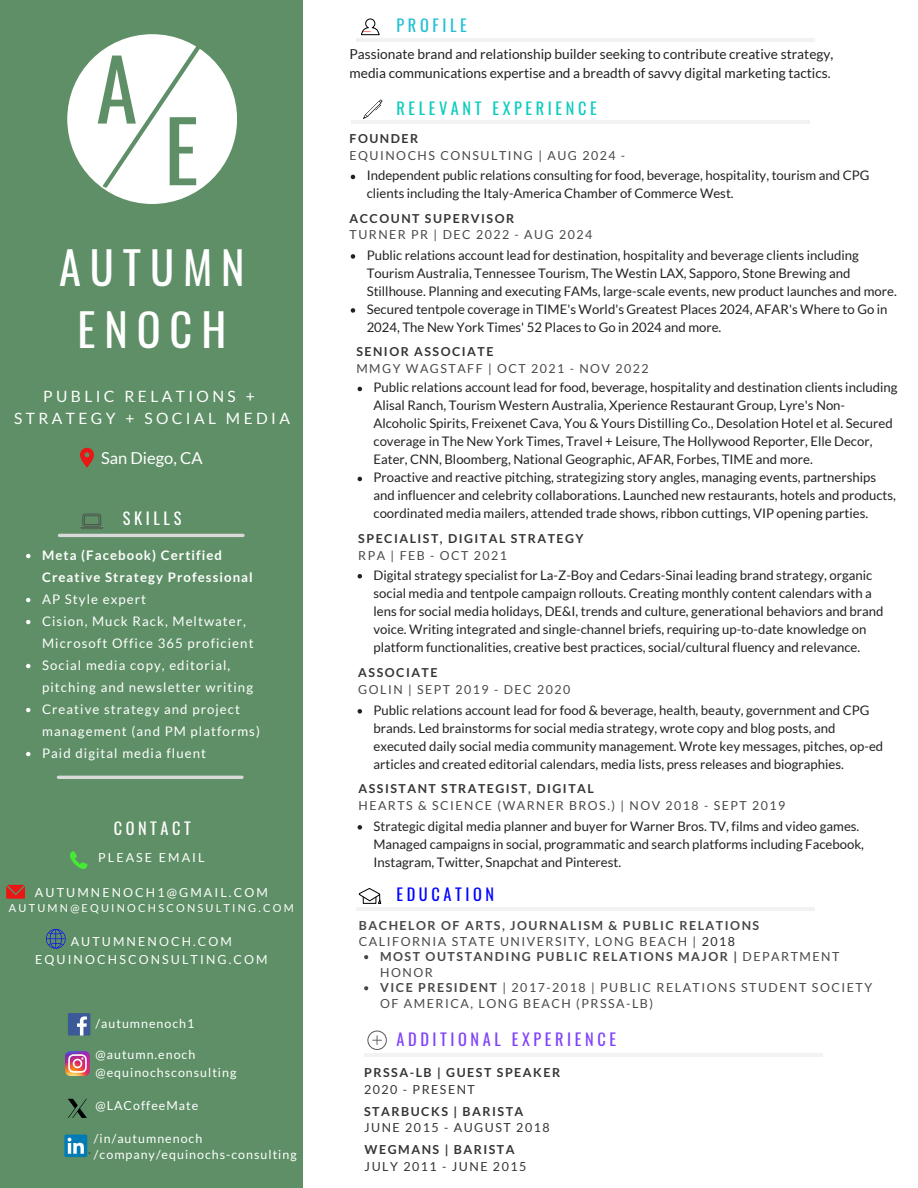
<style>
.page{position:relative;width:918px;height:1188px;background:#fff}
.page>*{position:absolute;margin:0;border:0;box-sizing:border-box;transform-origin:0 0}
.t1{font:84px "Oswald";color:#5e8f66}
.t2{font:44.4px/61.8px "Oswald";letter-spacing:.2em;color:#fff;text-align:center}
.t3{font:16.5px "Lato";color:#fff}
.t4{font:16.35px "Oswald";letter-spacing:.22em;color:#7f42fc}
.t5{font:16.35px "Oswald";letter-spacing:.22em;color:#0dccbe}
.t6{font:16.35px "Oswald";letter-spacing:.22em;color:#fff}
.t7{font:16.35px "Oswald";letter-spacing:.22em;color:#0003ff}
.t8{font:16.35px "Oswald";letter-spacing:.22em;color:#22c0d4}
.t9{font:15.6px/21.3px "Lato";letter-spacing:.22em;color:#fff;text-align:center}
.t10{font:13.65px/18.8px "Lato";color:#222}
.t11{font:13.2px/18px "Lato";color:#222}
.t12{font:13.2px/22px "Lato";letter-spacing:.08em;color:#fff}
.t13{font:700 13.2px/22px "Lato";letter-spacing:.08em;color:#fff}
.t14{font:12.45px/16.5px "Lato";letter-spacing:.12em;color:#484848}
.t15{font:700 12.45px/15.6px "Lato";letter-spacing:.12em;color:#484848}
.t16{font:12.45px/16.6px "Lato";letter-spacing:.08em;color:#fff}
.t17{font:12.45px/17.4px "Lato";letter-spacing:.17em;color:#fff;text-align:center}
.t18{font:12.45px/16.6px "Lato";letter-spacing:.12em;color:#353535}
.t19{font:700 12.45px/16.6px "Lato";letter-spacing:.12em;color:#353535}
.t20{font:12.3px/16.8px "Lato";letter-spacing:.12em;color:#484848}
.t21{font:700 12.3px/16.8px "Lato";letter-spacing:.12em;color:#353535}
.t22{font:10.95px "Lato";letter-spacing:.2em;color:#fff}
.s1{font-weight:700;color:#353535}
.s2{font-weight:400;color:#484848}
.s3{font-weight:400}
.s4{font-weight:400;color:#2a2a2a}
.s5{font-weight:700}
</style>
<div class="page">
<div style="left:0;top:0;width:302px;height:1188px;background:#5e8f66"></div>
<hr style="left:352px;top:120px;width:458px;height:4px;background:#f2f2f2">
<hr style="left:356px;top:908px;width:459px;height:3px;background:#f2f2f2">
<hr style="left:356px;top:38px;width:459px;height:4px;background:#f2f2f2">
<svg style="left:359px;top:888px;width:22px;height:16px"></svg>
<svg style="left:361px;top:18px;width:19px;height:17px"></svg>
<svg style="left:363px;top:99px;width:20px;height:20px"></svg>
<svg style="left:81px;top:514px;width:21px;height:15px"></svg>
<img style="left:66px;top:1052px;width:23px;height:23px">
<div style="left:68px;top:1013px;width:22px;height:23px;background:#3d5a98"></div>
<svg style="left:77px;top:1016px;width:10px;height:20px"></svg>
<svg style="left:7px;top:885px;width:18px;height:13px"></svg>
<svg style="left:70px;top:851px;width:17px;height:18px"></svg>
<svg style="left:46px;top:929px;width:19px;height:19px"></svg>
<div style="left:64px;top:1135px;width:23px;height:22px;background:#007bb6;border-radius:2px"></div>
<svg style="left:68px;top:1138px;width:22px;height:16px"></svg>
<div style="left:67px;top:34px;width:170px;height:170px;background:#fff;border-radius:50%"></div>
<hr style="left:364px;top:1053px;width:459px;height:4px;background:#f2f2f2">
<svg style="left:80px;top:448px;width:14px;height:20px"></svg>
<svg style="left:367px;top:1031px;width:20px;height:19px"></svg>
<hr style="left:59px;top:534px;width:184px;height:3px;background:#d9d9d9">
<hr style="left:58px;top:776px;width:184px;height:3px;background:#d9d9d9">
<svg style="left:68px;top:1099px;width:19px;height:19px"></svg>
<svg style="left:364px;top:955px;width:4px;height:4px"></svg>
<svg style="left:364px;top:986px;width:4px;height:4px"></svg>
<svg style="left:26px;top:554px;width:4px;height:4px"></svg>
<svg style="left:26px;top:598px;width:4px;height:4px"></svg>
<svg style="left:26px;top:620px;width:4px;height:4px"></svg>
<svg style="left:26px;top:664px;width:4px;height:4px"></svg>
<svg style="left:26px;top:708px;width:4px;height:4px"></svg>
<svg style="left:26px;top:752px;width:4px;height:4px"></svg>
<svg style="left:358px;top:825px;width:4px;height:5px"></svg>
<svg style="left:358px;top:709px;width:4px;height:5px"></svg>
<svg style="left:358px;top:574px;width:4px;height:4px"></svg>
<svg style="left:358px;top:387px;width:4px;height:4px"></svg>
<svg style="left:358px;top:477px;width:4px;height:4px"></svg>
<svg style="left:351px;top:254px;width:4px;height:5px"></svg>
<svg style="left:351px;top:308px;width:4px;height:5px"></svg>
<svg style="left:351px;top:175px;width:4px;height:4px"></svg>
<svg style="left:103px;top:34px;width:104px;height:168px"></svg>
<h2 class="t1" style="left:96px;top:23px;width:43px">A</h2>
<p class="t1" style="left:164px;top:85px;width:36px">E</p>
<h2 class="t2" style="left:59px;top:235px;width:187px">AUTUMN<br>ENOCH</h2>
<p class="t9" style="left:14px;top:386px;width:277px">PUBLIC RELATIONS +<br>STRATEGY + SOCIAL MEDIA</p>
<h5 class="t3" style="left:101px;top:447px;width:103px">San Diego, CA</h5>
<p class="t6" style="left:123px;top:506px;width:60px">SKILLS</p>
<p class="t13" style="left:42px;top:544px;width:212px">Meta (Facebook) Certified<br>Creative Strategy Professional</p>
<p class="t12" style="left:42px;top:588px;width:105px">AP Style expert</p>
<p class="t12" style="left:42px;top:610px;width:213px">Cision, Muck Rack, Meltwater,<br>Microsoft Office 365 proficient</p>
<p class="t12" style="left:42px;top:654px;width:212px">Social media copy, editorial, pitching and newsletter writing</p>
<p class="t12" style="left:42px;top:698px;width:219px">Creative strategy and project management (and PM platforms)</p>
<p class="t12" style="left:42px;top:742px;width:165px">Paid digital media fluent</p>
<h4 class="t6" style="left:114px;top:815px;width:79px">CONTACT</h4>
<p class="t17" style="left:98px;top:849px;width:108px">PLEASE EMAIL</p>
<p class="t17" style="left:35px;top:883px;width:234px">AUTUMNENOCH1@GMAIL.COM</p>
<p class="t22" style="left:9px;top:902px;width:286px">AUTUMN@EQUINOCHSCONSULTING.COM</p>
<p class="t17" style="left:35px;top:933px;width:234px">AUTUMNENOCH.COM<br>EQUINOCHSCONSULTING.COM</p>
<p class="t16" style="left:96px;top:1015px;width:100px">/autumnenoch1</p>
<h4 class="t16" style="left:96px;top:1045px;width:101px">@autumn.enoch</h4>
<h4 class="t16" style="left:96px;top:1064px;width:142px">@equinochsconsulting</h4>
<p class="t16" style="left:96px;top:1097px;width:104px">@LACoffeeMate</p>
<h5 class="t16" style="left:94px;top:1130px;width:204px">/in/autumnenoch /company/equinochs-consulting</h5>
<p class="t8" style="left:397px;top:12px;width:72px">PROFILE</p>
<h4 class="t10" style="left:350px;top:44px;width:485px">Passionate brand and relationship builder seeking to contribute creative strategy, media communications expertise and a breadth of savvy digital marketing tactics.</h4>
<p class="t5" style="left:397px;top:96px;width:202px">RELEVANT EXPERIENCE</p>
<p class="t14" style="left:350px;top:130px;width:277px"><span class="s1">FOUNDER<br></span>EQUINOCHS CONSULTING | AUG 2024 -</p>
<h4 class="t11" style="left:367px;top:166px;width:504px">Independent public relations consulting for food, beverage, hospitality, tourism and CPG clients including the Italy-America Chamber of Commerce West.</h4>
<p class="t14" style="left:350px;top:210px;width:244px"><span class="s1">ACCOUNT SUPERVISOR<br></span>TURNER PR | DEC 2022 - AUG 2024</p>
<p class="t11" style="left:367px;top:246px;width:532px">Public relations account lead for destination, hospitality and beverage clients including<br>Tourism Australia, Tennessee Tourism, The Westin LAX, Sapporo, Stone Brewing and<br>Stillhouse. Planning and executing FAMs, large-scale events, new product launches and more.</p>
<h4 class="t11" style="left:367px;top:300px;width:522px">Secured tentpole coverage in TIME's World's Greatest Places 2024, AFAR's Where to Go in<br>2024, The New York Times' 52 Places to Go in 2024 and more.</h4>
<p class="t14" style="left:356px;top:343px;width:294px"><span class="s1">SENIOR ASSOCIATE<br></span>MMGY WAGSTAFF | OCT 2021 - NOV 2022</p>
<p class="t11" style="left:374px;top:378px;width:526px">Public relations account lead for food, beverage, hospitality and destination clients including Alisal Ranch, Tourism Western Australia, Xperience Restaurant Group, Lyre's Non-Alcoholic Spirits, Freixenet Cava, You &amp; Yours Distilling Co., Desolation Hotel et al. Secured coverage in The New York Times, Travel + Leisure, The Hollywood Reporter, Elle Decor, Eater, CNN, Bloomberg, National Geographic, AFAR, Forbes, TIME and more.</p>
<h4 class="t11" style="left:374px;top:468px;width:524px">Proactive and reactive pitching, strategizing story angles, managing events, partnerships and influencer and celebrity collaborations. Launched new restaurants, hotels and products, coordinated media mailers, attended trade shows, ribbon cuttings, VIP opening parties.</h4>
<h4 class="t21" style="left:358px;top:530px;width:227px">SPECIALIST, DIGITAL STRATEGY<br><span class="s2">RPA | FEB - OCT 2021</span></h4>
<p class="t11" style="left:374px;top:566px;width:512px">Digital strategy specialist for La-Z-Boy and Cedars-Sinai leading brand strategy, organic social media and tentpole campaign rollouts. Creating monthly content calendars with a lens for social media holidays, DE&amp;I, trends and culture, generational behaviors and brand voice. Writing integrated and single-channel briefs, requiring up-to-date knowledge on platform functionalities, creative best practices, social/cultural fluency and relevance.</p>
<h5 class="t20" style="left:358px;top:664px;width:213px"><span class="s1">ASSOCIATE<br></span>GOLIN | SEPT 2019 - DEC 2020</h5>
<h1 class="t11" style="left:374px;top:701px;width:511px">Public relations account lead for food &amp; beverage, health, beauty, government and CPG brands. Led brainstorms for social media strategy, wrote copy and blog posts, and executed daily social media community management. Wrote key messages, pitches, op-ed articles and created editorial calendars, media lists, press releases and biographies.</h1>
<h5 class="t20" style="left:359px;top:780px;width:428px"><span class="s1">ASSISTANT STRATEGIST, DIGITAL<br></span>HEARTS &amp; SCIENCE (WARNER BROS.) | NOV 2018 - SEPT 2019</h5>
<h5 class="t11" style="left:374px;top:817px;width:492px">Strategic digital media planner and buyer for Warner Bros. TV, films and video games.<br>Managed campaigns in social, programmatic and search platforms including Facebook,<br>Instagram, Twitter, Snapchat and Pinterest.</h5>
<p class="t7" style="left:397px;top:881px;width:99px">EDUCATION</p>
<p class="t15" style="left:359px;top:918px;width:402px">BACHELOR OF ARTS, JOURNALISM &amp; PUBLIC RELATIONS<br><span class="s3">CALIFORNIA STATE UNIVERSITY, LONG BEACH |</span> <span class="s4">2018</span></p>
<p class="t15" style="left:380px;top:949px;width:461px">MOST OUTSTANDING PUBLIC RELATIONS MAJOR | <span class="s3">DEPARTMENT<br>HONOR</span></p>
<p class="t14" style="left:380px;top:980px;width:494px;line-height:15.6px"><span class="s5">VICE PRESIDENT</span> | 2017-2018 | PUBLIC RELATIONS STUDENT SOCIETY<br>OF AMERICA, LONG BEACH (PRSSA-LB)</p>
<h2 class="t4" style="left:397px;top:1026px;width:221px">ADDITIONAL EXPERIENCE</h2>
<h2 class="t19" style="left:364px;top:1064px;width:198px">PRSSA-LB | GUEST SPEAKER<br><span class="s3">2020 - PRESENT</span></h2>
<p class="t18" style="left:364px;top:1102px;width:187px"><span class="s5">STARBUCKS | BARISTA<br></span>JUNE 2015 - AUGUST 2018</p>
<h5 class="t18" style="left:365px;top:1141px;width:163px"><span class="s5">WEGMANS | BARISTA<br></span>JULY 2011 - JUNE 2015</h5>
</div>
